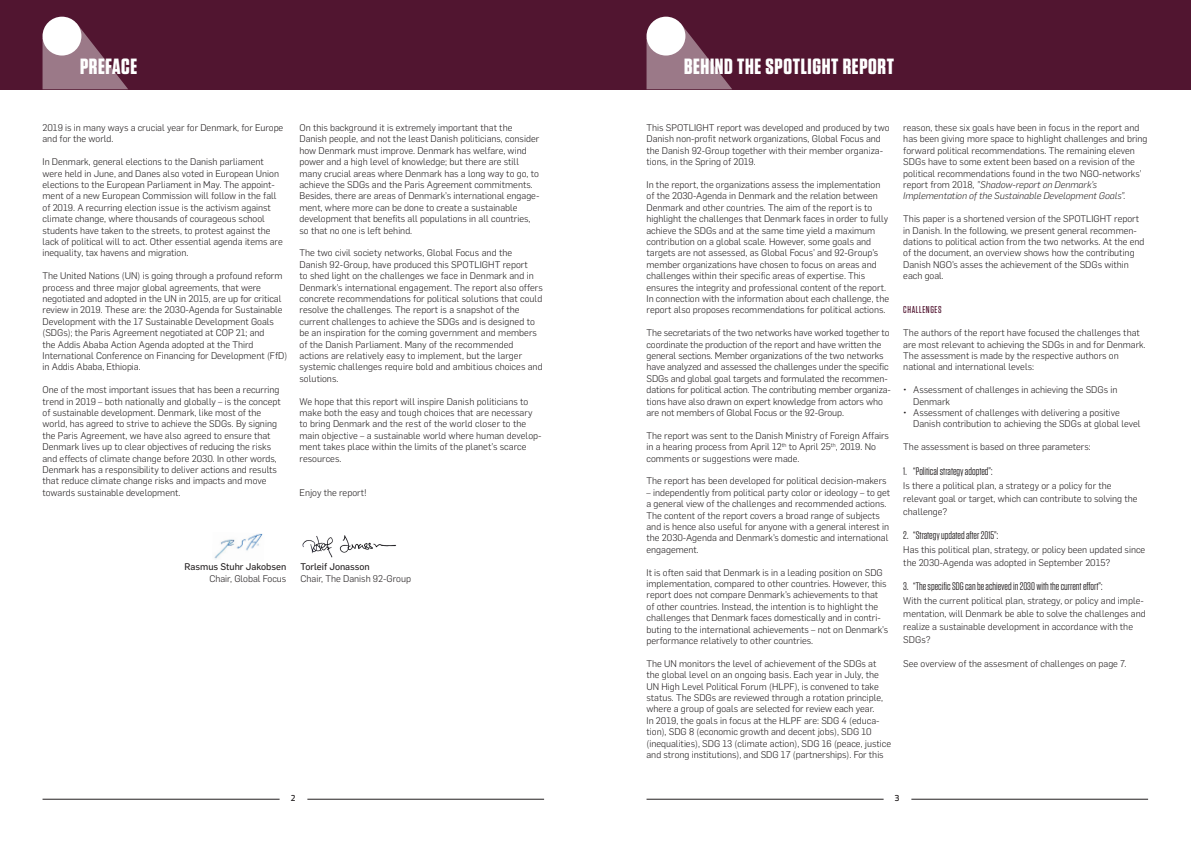
<style>
.page{position:relative;width:1191px;height:842px;background:#fff}
.page>*{position:absolute;margin:0;border:0;box-sizing:border-box;transform-origin:0 0}
.Overskrift{font:700 22px "Tungsten";letter-spacing:.03em;color:#fff}
.Broed{font:11px "Tungsten";color:#231f20}
.mellemrubrik{font:500 10px "Tungsten";letter-spacing:.06em;color:#511530}
.Broed-2{font:300 9.5px/11.4px "Flama";color:#231f20}
.Broed-3{font:9.5px "Flama Basic";color:#231f20}
.t1{font:500 8px "Apex New";color:#231f20}
.s1{font-style:italic}
</style>
<div class="page">
<hr style="left:43px;top:799px;width:236px;height:1px;background:#231f20">
<hr style="left:646px;top:799px;width:237px;height:1px;background:#231f20">
<hr style="left:307px;top:799px;width:237px;height:1px;background:#231f20">
<hr style="left:911px;top:799px;width:237px;height:1px;background:#231f20">
<div style="left:0;top:0;width:595px;height:89px;background:#511530"></div>
<div style="left:43px;top:17px;width:38px;height:39px;background:#fff;border-radius:50%"></div>
<svg style="left:43px;top:23px;width:85px;height:66px"></svg>
<img style="left:214px;top:533px;width:49px;height:26px">
<img style="left:302px;top:535px;width:94px;height:23px">
<div style="left:595px;top:0;width:596px;height:89px;background:#511530"></div>
<div style="left:646px;top:17px;width:39px;height:39px;background:#fff;border-radius:50%"></div>
<svg style="left:646px;top:23px;width:86px;height:66px"></svg>
<p class="Overskrift" style="left:80px;top:55px;width:59px">PREFACE</p>
<p class="Overskrift" style="left:684px;top:55px;width:211px">BEHIND THE SPOTLIGHT REPORT</p>
<p class="Broed-2" style="left:43px;top:121px;width:242px">2019 is in many ways a crucial year for Denmark, for Europe and for the world.</p>
<p class="Broed-2" style="left:43px;top:156px;width:242px">In Denmark, general elections to the Danish parliament were held in June, and Danes also voted in European Union elections to the European Parliament in May. The appoint&shy;ment of a new European Commission will follow in the fall of 2019. A recurring election issue is the activism against climate change, where thousands of courageous school students have taken to the streets, to protest against the lack of political will to act. Other essential agenda items are inequality, tax havens and migration.</p>
<p class="Broed-2" style="left:43px;top:270px;width:246px">The United Nations (UN) is going through a profound reform process and three major global agreements, that were negotiated and adopted in the UN in 2015, are up for critical review in 2019. These are: the 2030-Agenda for Sustainable Development with the 17 Sustainable Development Goals (SDGs); the Paris Agreement negotiated at COP 21; and<br>the Addis Ababa Action Agenda adopted at the Third International Conference on Financing for Development (FfD) in Addis Ababa, Ethiopia.</p>
<p class="Broed-2" style="left:43px;top:384px;width:240px">One of the most important issues that has been a recurring trend in 2019 – both nationally and globally – is the concept of sustainable development. Denmark, like most of the world, has agreed to strive to achieve the SDGs. By signing the Paris Agreement, we have also agreed to ensure that Denmark lives up to clear objectives of reducing the risks and effects of climate change before 2030. In other words, Denmark has a responsibility to deliver actions and results that reduce climate change risks and impacts and move towards sustainable development.</p>
<p class="Broed-2" style="left:299px;top:121px;width:241px">On this background it is extremely important that the Danish people, and not the least Danish politicians, consider how Denmark must improve. Denmark has welfare, wind power and a high level of knowledge; but there are still many crucial areas where Denmark has a long way to go, to achieve the SDGs and the Paris Agreement commitments.<br>Besides, there are areas of Denmark’s international engage&shy;ment, where more can be done to create a sustainable development that benefits all populations in all countries, so that no one is left behind.</p>
<p class="Broed-2" style="left:299px;top:247px;width:245px">The two civil society networks, Global Focus and the<br>Danish 92-Group, have produced this SPOTLIGHT report<br>to shed light on the challenges we face in Denmark and in Denmark’s international engagement. The report also offers concrete recommendations for political solutions that could resolve the challenges. The report is a snapshot of the current challenges to achieve the SDGs and is designed to be an inspiration for the coming government and members of the Danish Parliament. Many of the recommended actions are relatively easy to implement, but the larger systemic challenges require bold and ambitious choices and solutions.</p>
<p class="Broed-2" style="left:299px;top:395px;width:243px">We hope that this report will inspire Danish politicians to make both the easy and tough choices that are necessary to bring Denmark and the rest of the world closer to the main objective – a sustainable world where human develop&shy;ment takes place within the limits of the planet’s scarce resources.</p>
<p class="Broed-2" style="left:299px;top:486px;width:69px">Enjoy the report!</p>
<p class="Broed-3" style="left:184px;top:560px;width:103px">Rasmus Stuhr Jakobsen</p>
<p class="Broed-2" style="left:209px;top:572px;width:78px">Chair, Global Focus</p>
<p class="Broed-3" style="left:300px;top:560px;width:71px">Torleif Jonasson</p>
<p class="Broed-2" style="left:300px;top:572px;width:112px">Chair, The Danish 92-Group</p>
<p class="Broed-2" style="left:646px;top:121px;width:245px">This SPOTLIGHT report was developed and produced by two Danish non-profit network organizations, Global Focus and the Danish 92-Group together with their member organiza&shy;tions, in the Spring of 2019.</p>
<p class="Broed-2" style="left:646px;top:178px;width:244px">In the report, the organizations assess the implementation of the 2030-Agenda in Denmark and the relation between Denmark and other countries. The aim of the report is to highlight the challenges that Denmark faces in order to fully achieve the SDGs and at the same time yield a maximum contribution on a global scale. However, some goals and targets are not assessed, as Global Focus’ and 92-Group’s member organizations have chosen to focus on areas and challenges within their specific areas of expertise. This ensures the integrity and professional content of the report.<br>In connection with the information about each challenge, the report also proposes recommendations for political actions.</p>
<p class="Broed-2" style="left:646px;top:327px;width:246px">The secretariats of the two networks have worked together to coordinate the production of the report and have written the general sections. Member organizations of the two networks have analyzed and assessed the challenges under the specific SDGs and global goal targets and formulated the recommen&shy;dations for political action. The contributing member organiza&shy;tions have also drawn on expert knowledge from actors who are not members of Global Focus or the 92-Group.</p>
<p class="Broed-2" style="left:646px;top:429px;width:244px">The report was sent to the Danish Ministry of Foreign Affairs in a hearing process from April 12<sup>th</sup> to April 25<sup>th</sup>, 2019. No comments or suggestions were made.</p>
<p class="Broed-2" style="left:646px;top:475px;width:241px">The report has been developed for political decision-makers</p>
<p class="Broed-2" style="left:646px;top:486px;width:245px">– independently from political party color or ideology – to get a general view of the challenges and recommended actions.<br>The content of the report covers a broad range of subjects and is hence also useful for anyone with a general interest in the 2030-Agenda and Denmark’s domestic and international engagement.</p>
<p class="Broed-2" style="left:646px;top:566px;width:243px">It is often said that Denmark is in a leading position on SDG implementation, compared to other countries. However, this report does not compare Denmark’s achievements to that of other countries. Instead, the intention is to highlight the challenges that Denmark faces domestically and in contri&shy;buting to the international achievements – not on Denmark’s performance relatively to other countries.</p>
<p class="Broed-2" style="left:646px;top:657px;width:246px">The UN monitors the level of achievement of the SDGs at the global level on an ongoing basis. Each year in July, the UN High Level Political Forum (HLPF), is convened to take status. The SDGs are reviewed through a rotation principle, where a group of goals are selected for review each year.<br>In 2019, the goals in focus at the HLPF are: SDG 4 (educa&shy;tion), SDG 8 (economic growth and decent jobs), SDG 10 (inequalities), SDG 13 (climate action), SDG 16 (peace, justice and strong institutions), and SDG 17 (partnerships). For this</p>
<p class="Broed-2" style="left:903px;top:121px;width:246px">reason, these six goals have been in focus in the report and has been giving more space to highlight challenges and bring forward political recommendations. The remaining eleven SDGs have to some extent been based on a revision of the political recommendations found in the two NGO-networks’ report from 2018, <span class="s1">”Shadow-report on Denmark’s Implementation of the Sustainable Development Goals”.</span></p>
<p class="Broed-2" style="left:903px;top:213px;width:243px">This paper is a shortened version of the SPOTLIGHT report in Danish. In the following, we present general recommen&shy;dations to political action from the two networks. At the end of the document, an overview shows how the contributing Danish NGO’s asses the achievement of the SDGs within each goal.</p>
<p class="mellemrubrik" style="left:903px;top:305px;width:40px">CHALLENGES</p>
<p class="Broed-2" style="left:903px;top:327px;width:244px">The authors of the report have focused the challenges that are most relevant to achieving the SDGs in and for Denmark.<br>The assessment is made by the respective authors on national and international levels:</p>
<p class="Broed-2" style="left:913px;top:384px;width:206px;text-indent:-10px">• Assessment of challenges in achieving the SDGs in<br>Denmark</p>
<p class="Broed-2" style="left:913px;top:406px;width:229px;text-indent:-10px">• Assessment of challenges with delivering a positive<br>Danish contribution to achieving the SDGs at global level</p>
<p class="Broed-2" style="left:903px;top:441px;width:189px">The assessment is based on three parameters:</p>
<p class="Broed" style="left:903px;top:465px;width:91px">1. “Political strategy adopted”:</p>
<p class="Broed-2" style="left:903px;top:478px;width:236px;line-height:13px">Is there a political plan, a strategy or a policy for the relevant goal or target, which can contribute to solving the challenge?</p>
<p class="Broed" style="left:903px;top:529px;width:96px">2. “Strategy updated after 2015”:</p>
<p class="Broed-2" style="left:903px;top:543px;width:243px;line-height:13px">Has this political plan, strategy, or policy been updated since the 2030-Agenda was adopted in September 2015?</p>
<p class="Broed" style="left:903px;top:581px;width:201px">3. “The specific SDG can be achieved in 2030 with the current effort”:</p>
<p class="Broed-2" style="left:903px;top:594px;width:244px;line-height:13px">With the current political plan, strategy, or policy and imple&shy;mentation, will Denmark be able to solve the challenges and realize a sustainable development in accordance with the SDGs?</p>
<p class="Broed-2" style="left:903px;top:657px;width:225px">See overview of the assesment of challenges on page 7.</p>
<p class="t1" style="left:291px;top:793px;width:6px">2</p>
<p class="t1" style="left:895px;top:793px;width:6px">3</p>
</div>
